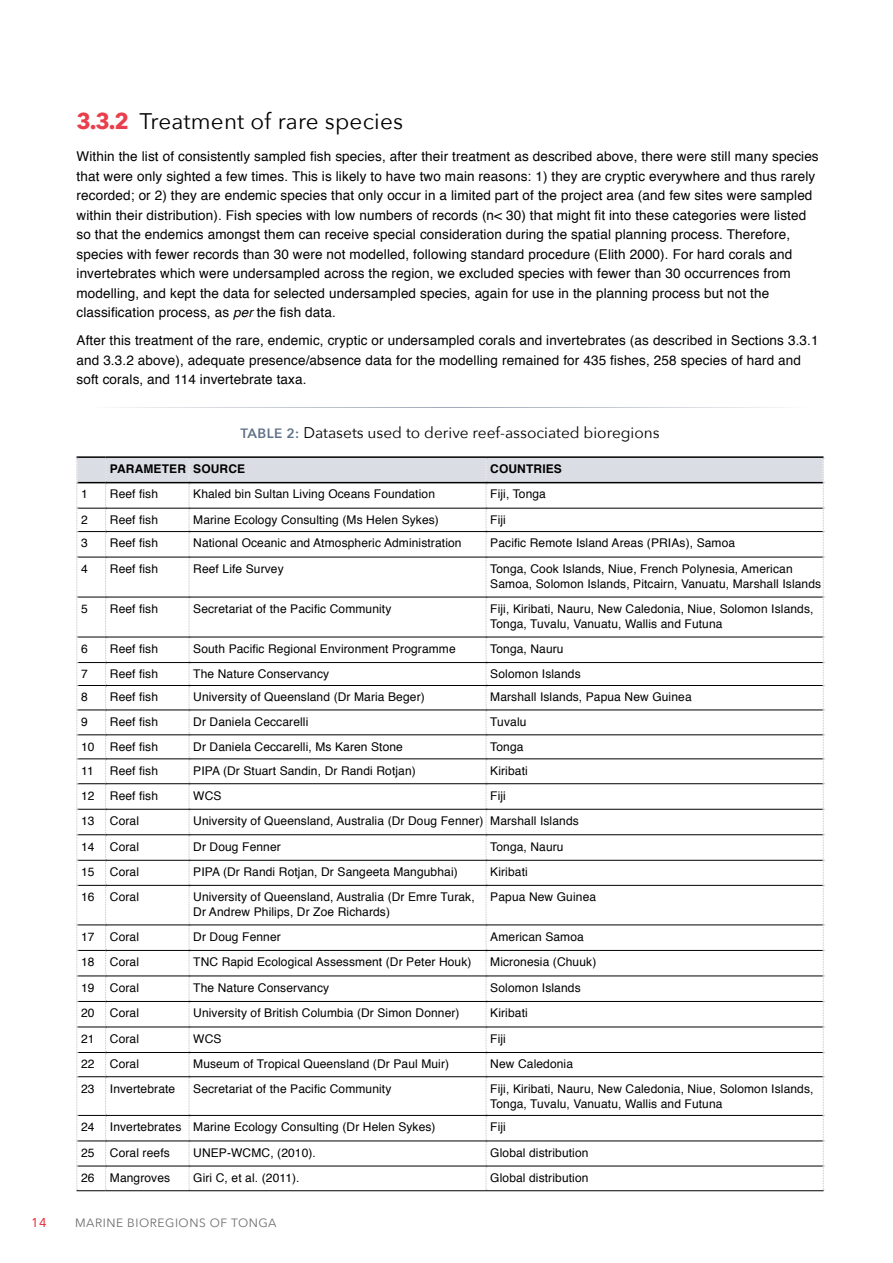
<style>
.page{position:relative;width:893px;height:1263px;background:#fff}
.page>*{position:absolute;margin:0;border:0;box-sizing:border-box;transform-origin:0 0}
.t1{font:22.5px "Avenir Next";letter-spacing:.01em;color:#000}
.t2{font:15.45px "Avenir Next";color:#000}
.t3{font:13.5px/19.5px "Helvetica";letter-spacing:.01em;color:#000}
.t4{font:12.75px "Avenir Next";color:#e40f20}
.t5{font:12px/15px "Helvetica";letter-spacing:.01em;color:#000}
.t6{font:700 12px "Helvetica";letter-spacing:.01em;color:#000}
.t7{font:12px "Avenir Next";letter-spacing:.045em;color:#6d6e71}
.s1{font-weight:700;color:#e93f4d}
.s2{font-style:italic}
.s3{font-weight:600;font-size:13.5px;color:#5f7189}
</style>
<div class="page">
<hr style="left:77px;top:456px;width:29px;height:2px;background:#000">
<hr style="left:106px;top:456px;width:83px;height:2px;background:#000">
<hr style="left:189px;top:456px;width:297px;height:2px;background:#000">
<hr style="left:486px;top:456px;width:338px;height:2px;background:#000">
<svg style="left:77px;top:457px;width:747px;height:734px"></svg>
<h1 class="t1" style="left:77px;top:102px;width:328px"><span class="s1">3.3.2</span> Treatment of rare species</h1>
<p class="t3" style="left:77px;top:147px;width:744px">Within the list of consistently sampled fish species, after their treatment as described above, there were still many species that were only sighted a few times. This is likely to have two main reasons: 1) they are cryptic everywhere and thus rarely recorded; or 2) they are endemic species that only occur in a limited part of the project area (and few sites were sampled within their distribution). Fish species with low numbers of records (n&lt; 30) that might fit into these categories were listed so that the endemics amongst them can receive special consideration during the spatial planning process. Therefore, species with fewer records than 30 were not modelled, following standard procedure (Elith 2000). For hard corals and invertebrates which were undersampled across the region, we excluded species with fewer than 30 occurrences from modelling, and kept the data for selected undersampled species, again for use in the planning process but not the classification process, as <span class="s2">per</span> the fish data.</p>
<p class="t3" style="left:77px;top:331px;width:744px">After this treatment of the rare, endemic, cryptic or undersampled corals and invertebrates (as described in Sections 3.3.1 and 3.3.2 above), adequate presence/absence data for the modelling remained for 435 fishes, 258 species of hard and soft corals, and 114 invertebrate taxa.</p>
<p class="t2" style="left:240px;top:419px;width:421px"><span class="s3">Table 2:</span> Datasets used to derive reef-associated bioregions</p>
<p class="t6" style="left:110px;top:459px;width:137px">PARAM ETER SOURCE</p>
<p class="t6" style="left:490px;top:459px;width:72px">COUNTRIES</p>
<p class="t5" style="left:81px;top:487px;width:8px">1</p>
<p class="t5" style="left:110px;top:487px;width:50px">Reef fish</p>
<p class="t5" style="left:193px;top:487px;width:243px">Khaled bin Sultan Living Oceans Foundation</p>
<p class="t5" style="left:490px;top:487px;width:57px">Fiji, Tonga</p>
<p class="t5" style="left:81px;top:513px;width:8px">2</p>
<p class="t5" style="left:110px;top:513px;width:50px">Reef fish</p>
<p class="t5" style="left:193px;top:513px;width:247px">Marine Ecology Consulting (Ms Helen Sykes)</p>
<p class="t5" style="left:490px;top:513px;width:17px">Fiji</p>
<p class="t5" style="left:81px;top:536px;width:8px">3</p>
<p class="t5" style="left:110px;top:536px;width:50px">Reef fish</p>
<p class="t5" style="left:193px;top:536px;width:270px">National Oceanic and Atmospheric Administration</p>
<p class="t5" style="left:490px;top:536px;width:246px">Pacific Remote Island Areas (PRIAs), Samoa</p>
<p class="t5" style="left:81px;top:561px;width:8px">4</p>
<p class="t5" style="left:110px;top:561px;width:50px">Reef fish</p>
<p class="t5" style="left:193px;top:561px;width:92px">Reef Life Survey</p>
<p class="t5" style="left:490px;top:561px;width:332px">Tonga, Cook Islands, Niue, French Polynesia, American<br>Samoa, Solomon Islands, Pitcairn, Vanuatu, Marshall Islands</p>
<p class="t5" style="left:81px;top:601px;width:8px">5</p>
<p class="t5" style="left:110px;top:601px;width:50px">Reef fish</p>
<p class="t5" style="left:193px;top:601px;width:200px">Secretariat of the Pacific Community</p>
<p class="t5" style="left:490px;top:601px;width:325px">Fiji, Kiribati, Nauru, New Caledonia, Niue, Solomon Islands,<br>Tonga, Tuvalu, Vanuatu, Wallis and Futuna</p>
<p class="t5" style="left:81px;top:641px;width:8px">6</p>
<p class="t5" style="left:110px;top:641px;width:50px">Reef fish</p>
<p class="t5" style="left:193px;top:641px;width:264px">South Pacific Regional Environment Programme</p>
<p class="t5" style="left:490px;top:641px;width:75px">Tonga, Nauru</p>
<p class="t5" style="left:81px;top:667px;width:8px">7</p>
<p class="t5" style="left:110px;top:667px;width:50px">Reef fish</p>
<p class="t5" style="left:193px;top:667px;width:137px">The Nature Conservancy</p>
<p class="t5" style="left:490px;top:667px;width:92px">Solomon Islands</p>
<p class="t5" style="left:81px;top:690px;width:8px">8</p>
<p class="t5" style="left:110px;top:690px;width:50px">Reef fish</p>
<p class="t5" style="left:193px;top:690px;width:233px">University of Queensland (Dr Maria Beger)</p>
<p class="t5" style="left:490px;top:690px;width:203px">Marshall Islands, Papua New Guinea</p>
<p class="t5" style="left:81px;top:714px;width:8px">9</p>
<p class="t5" style="left:110px;top:714px;width:50px">Reef fish</p>
<p class="t5" style="left:193px;top:714px;width:117px">Dr Daniela Ceccarelli</p>
<p class="t5" style="left:490px;top:714px;width:38px">Tuvalu</p>
<p class="t5" style="left:81px;top:739px;width:15px">10</p>
<p class="t5" style="left:110px;top:739px;width:50px">Reef fish</p>
<p class="t5" style="left:193px;top:739px;width:211px">Dr Daniela Ceccarelli, Ms Karen Stone</p>
<p class="t5" style="left:490px;top:739px;width:35px">Tonga</p>
<p class="t5" style="left:81px;top:763px;width:14px">11</p>
<p class="t5" style="left:110px;top:763px;width:50px">Reef fish</p>
<p class="t5" style="left:193px;top:763px;width:224px">PIPA (Dr Stuart Sandin, Dr Randi Rotjan)</p>
<p class="t5" style="left:490px;top:763px;width:39px">Kiribati</p>
<p class="t5" style="left:81px;top:788px;width:15px">12</p>
<p class="t5" style="left:110px;top:788px;width:50px">Reef fish</p>
<p class="t5" style="left:193px;top:788px;width:30px">WCS</p>
<p class="t5" style="left:490px;top:788px;width:17px">Fiji</p>
<p class="t5" style="left:81px;top:814px;width:15px">13</p>
<p class="t5" style="left:110px;top:814px;width:31px">Coral</p>
<p class="t5" style="left:193px;top:814px;width:387px">University of Queensland, Australia (Dr Doug Fenner) Marshall Islands</p>
<p class="t5" style="left:81px;top:839px;width:15px">14</p>
<p class="t5" style="left:110px;top:839px;width:31px">Coral</p>
<p class="t5" style="left:193px;top:839px;width:89px">Dr Doug Fenner</p>
<p class="t5" style="left:490px;top:839px;width:75px">Tonga, Nauru</p>
<p class="t5" style="left:81px;top:865px;width:15px">15</p>
<p class="t5" style="left:110px;top:865px;width:31px">Coral</p>
<p class="t5" style="left:193px;top:865px;width:266px">PIPA (Dr Randi Rotjan, Dr Sangeeta Mangubhai)</p>
<p class="t5" style="left:490px;top:865px;width:39px">Kiribati</p>
<p class="t5" style="left:81px;top:890px;width:15px">16</p>
<p class="t5" style="left:110px;top:890px;width:31px">Coral</p>
<p class="t5" style="left:193px;top:890px;width:283px">University of Queensland, Australia (Dr Emre Turak,<br>Dr Andrew Philips, Dr Zoe Richards)</p>
<p class="t5" style="left:490px;top:890px;width:107px">Papua New Guinea</p>
<p class="t5" style="left:81px;top:929px;width:15px">17</p>
<p class="t5" style="left:110px;top:929px;width:31px">Coral</p>
<p class="t5" style="left:193px;top:929px;width:89px">Dr Doug Fenner</p>
<p class="t5" style="left:490px;top:929px;width:95px">American Samoa</p>
<p class="t5" style="left:81px;top:955px;width:15px">18</p>
<p class="t5" style="left:110px;top:955px;width:31px">Coral</p>
<p class="t5" style="left:193px;top:955px;width:280px">TNC Rapid Ecological Assessment (Dr Peter Houk)</p>
<p class="t5" style="left:490px;top:955px;width:108px">Micronesia (Chuuk)</p>
<p class="t5" style="left:81px;top:980px;width:15px">19</p>
<p class="t5" style="left:110px;top:980px;width:31px">Coral</p>
<p class="t5" style="left:193px;top:980px;width:137px">The Nature Conservancy</p>
<p class="t5" style="left:490px;top:980px;width:92px">Solomon Islands</p>
<p class="t5" style="left:81px;top:1006px;width:15px">20</p>
<p class="t5" style="left:110px;top:1006px;width:31px">Coral</p>
<p class="t5" style="left:193px;top:1006px;width:268px">University of British Columbia (Dr Simon Donner)</p>
<p class="t5" style="left:490px;top:1006px;width:39px">Kiribati</p>
<p class="t5" style="left:81px;top:1031px;width:15px">21</p>
<p class="t5" style="left:110px;top:1031px;width:31px">Coral</p>
<p class="t5" style="left:193px;top:1031px;width:30px">WCS</p>
<p class="t5" style="left:490px;top:1031px;width:17px">Fiji</p>
<p class="t5" style="left:81px;top:1057px;width:15px">22</p>
<p class="t5" style="left:110px;top:1057px;width:31px">Coral</p>
<p class="t5" style="left:193px;top:1057px;width:257px">Museum of Tropical Queensland (Dr Paul Muir)</p>
<p class="t5" style="left:490px;top:1057px;width:84px">New Caledonia</p>
<p class="t5" style="left:81px;top:1081px;width:15px">23</p>
<p class="t5" style="left:110px;top:1081px;width:67px">Invertebrate</p>
<p class="t5" style="left:193px;top:1081px;width:200px">Secretariat of the Pacific Community</p>
<p class="t5" style="left:490px;top:1081px;width:325px">Fiji, Kiribati, Nauru, New Caledonia, Niue, Solomon Islands,<br>Tonga, Tuvalu, Vanuatu, Wallis and Futuna</p>
<p class="t5" style="left:81px;top:1120px;width:15px">24</p>
<p class="t5" style="left:110px;top:1120px;width:327px">Invertebrates Marine Ecology Consulting (Dr Helen Sykes)</p>
<p class="t5" style="left:490px;top:1120px;width:17px">Fiji</p>
<p class="t5" style="left:81px;top:1145px;width:15px">25</p>
<p class="t5" style="left:110px;top:1145px;width:61px">Coral reefs</p>
<p class="t5" style="left:193px;top:1145px;width:124px">UNEP-WCMC, (2010).</p>
<p class="t5" style="left:490px;top:1145px;width:100px">Global distribution</p>
<p class="t5" style="left:81px;top:1170px;width:15px">26</p>
<p class="t5" style="left:110px;top:1170px;width:62px">Mangroves</p>
<p class="t5" style="left:193px;top:1170px;width:108px">Giri C, et al. (2011).</p>
<p class="t5" style="left:490px;top:1170px;width:100px">Global distribution</p>
<p class="t4" style="left:31px;top:1212px;width:17px">14</p>
<p class="t7" style="left:75px;top:1213px;width:174px">marine bioregions of tONGA</p>
</div>
